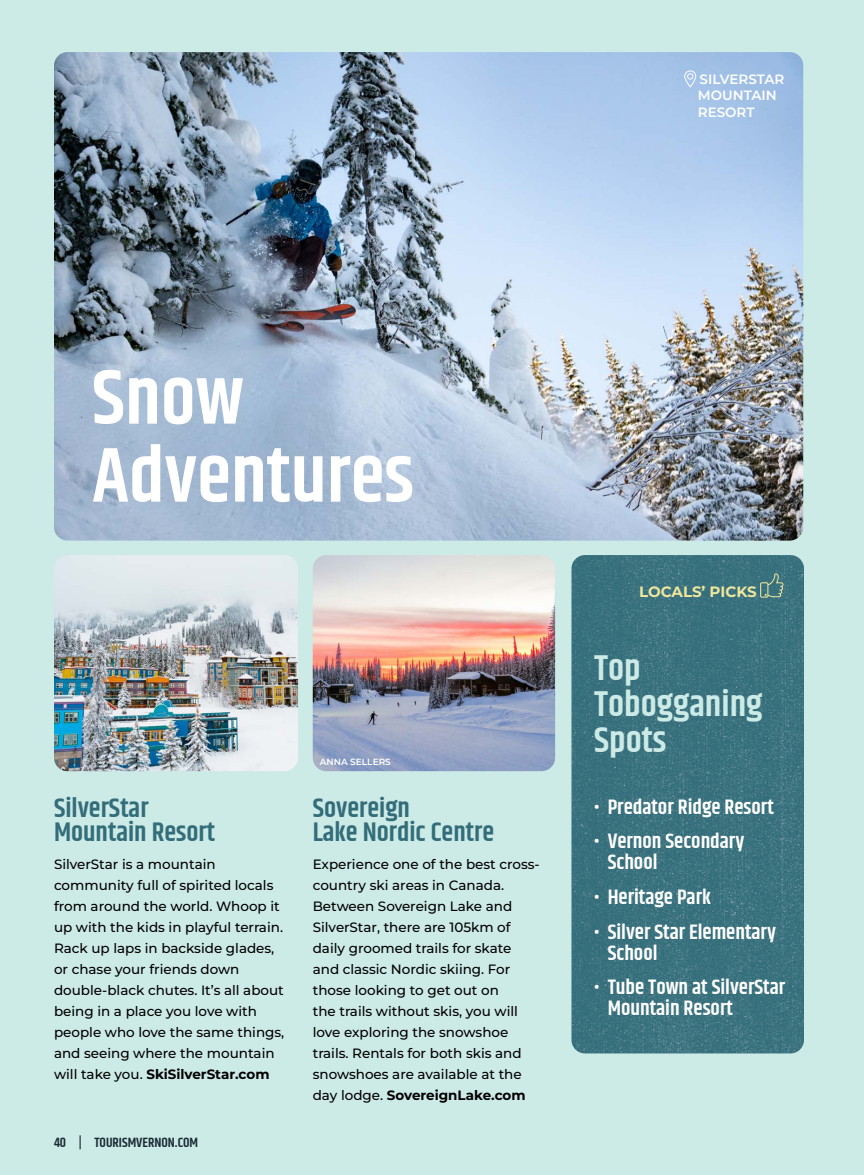
<style>
.page{position:relative;width:864px;height:1175px;background:#fff}
.page>*{position:absolute;margin:0;border:0;box-sizing:border-box;transform-origin:0 0}
.t1{font:600 78px/78px "Khand";color:#fff}
.t2{font:600 36px/36px "Khand";color:#cceae6}
.t3{font:600 27px/24px "Khand";color:#336d7a}
.t4{font:600 21px/21px "Khand";color:#fff}
.t5{font:700 15px "Montserrat";letter-spacing:-.005em;color:#efe69c}
.t6{font:500 13.5px/21px "Montserrat";color:#000}
.t7{font:600 13.5px/16.2px "Montserrat";color:#fff}
.t8{font:600 13.5px "Khand";color:#1a2a34}
.t9{font:600 9px "Montserrat";color:#fff}
.s1{font-weight:700}
</style>
<div class="page">
<div style="left:0;top:0;width:864px;height:1174px;background:#cceae6"></div>
<img style="left:54px;top:52px;width:749px;height:488px">
<img style="left:572px;top:555px;width:232px;height:498px">
<svg style="left:760px;top:573px;width:24px;height:24px"></svg>
<img style="left:313px;top:555px;width:242px;height:216px">
<img style="left:54px;top:555px;width:244px;height:216px">
<svg style="left:684px;top:70px;width:12px;height:17px"></svg>
<p class="t7" style="left:698px;top:71px;width:88px">SILVERSTAR<br>MOUNTAIN<br>RESORT</p>
<h1 class="t1" style="left:92px;top:363px;width:323px">Snow<br>Adventures</h1>
<h3 class="t3" style="left:54px;top:798px;width:163px">SilverStar<br>Mountain Resort</h3>
<p class="t6" style="left:54px;top:853px;width:232px">SilverStar is a mountain community full of spirited locals from around the world. Whoop it up with the kids in playful terrain.<br>Rack up laps in backside glades, or chase your friends down double-black chutes. It’s all about being in a place you love with people who love the same things, and seeing where the mountain will take you. <span class="s1">SkiSilverStar.com</span></p>
<p class="t8" style="left:54px;top:1133px;width:146px">40 | TOURISMVERNON.COM</p>
<p class="t9" style="left:320px;top:755px;width:73px">ANNA SELLERS</p>
<h3 class="t3" style="left:313px;top:798px;width:183px">Sovereign<br>Lake Nordic Centre</h3>
<p class="t6" style="left:313px;top:853px;width:229px">Experience one of the best cross&shy;country ski areas in Canada.<br>Between Sovereign Lake and<br>SilverStar, there are 105km of daily groomed trails for skate and classic Nordic skiing. For those looking to get out on<br>the trails without skis, you will love exploring the snowshoe trails. Rentals for both skis and snowshoes are available at the day lodge. <span class="s1">SovereignLake.com</span></p>
<p class="t5" style="left:639px;top:582px;width:119px">LOCALS’ PICKS</p>
<h2 class="t2" style="left:594px;top:652px;width:170px">Top<br>Tobogganing<br>Spots</h2>
<h3 class="t4" style="left:594px;top:797px;width:181px">• Predator Ridge Resort</h3>
<h3 class="t4" style="left:608px;top:832px;width:138px;text-indent:-14px">• Vernon Secondary<br>School</h3>
<h3 class="t4" style="left:594px;top:887px;width:118px">• Heritage Park</h3>
<h3 class="t4" style="left:608px;top:922px;width:170px;text-indent:-14px">• Silver Star Elementary<br>School</h3>
<h3 class="t4" style="left:608px;top:977px;width:179px;text-indent:-14px">• Tube Town at SilverStar<br>Mountain Resort</h3>
</div>
